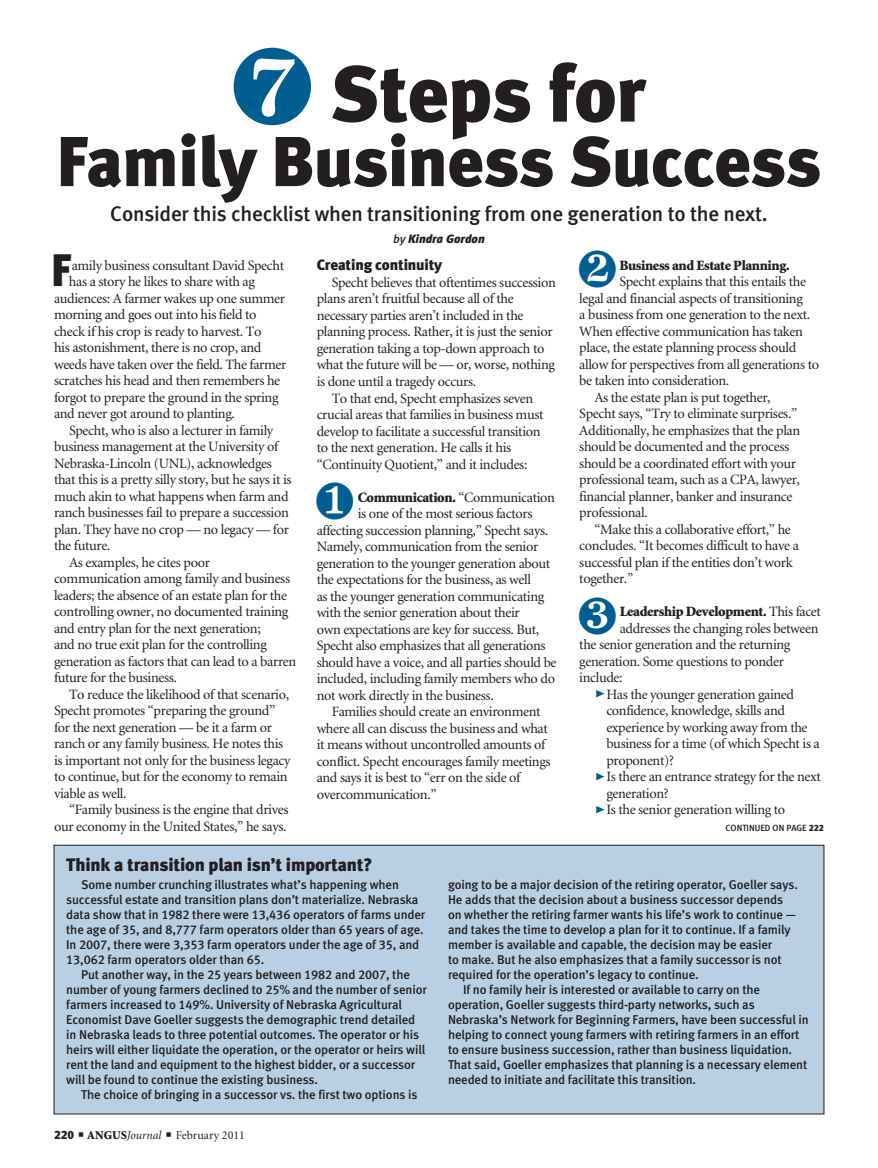
<style>
.page{position:relative;width:878px;height:1168px;background:#fff}
.page>*{position:absolute;margin:0;border:0;box-sizing:border-box;transform-origin:0 0}
.headline{font:79.5px "Meta Black LF";letter-spacing:-.01em;color:#231f20}
.headline-2{font:70.5px "Meta Black LF";letter-spacing:-.01em;color:#231f20}
.Drop_Cap{font:45.45px "Meta Black LF";color:#231f20}
.deck{font:21px "Meta Medium LF";letter-spacing:-.01em;color:#231f20}
.sidebar_headline{font:18px "Meta Black LF";letter-spacing:-.01em;color:#231f20}
.subhead{font:15px "Meta Black LF";letter-spacing:-.01em;color:#231f20}
.body_text{font:14.25px/16.5px "Minion";letter-spacing:-.025em;color:#231f20}
.Drop_Cap-2{font:14.25px "Minion";letter-spacing:-.025em;color:#231f20}
.body_text-2{font:900 14.25px "Minion";letter-spacing:-.025em;color:#231f20}
.sidebar_text{font:12.75px/15px "Meta Medium LF";letter-spacing:-.01em;color:#231f20}
.t1{font:12px "Minion";color:#231f20}
.byline{font:italic 12px "Meta Black LF";color:#231f20}
.t2{font:9px "Meta Medium LF";color:#231f20}
.s1{font-family:"Meta Medium LF"}
.s2{font-weight:400}
.s3{font-family:"Meta Black Caps Expert";font-size:21px;color:#005e90}
.s4{font-family:"Meta Black LF"}
.s5{font-weight:900}
.s6{font-style:italic}
</style>
<div class="page">
<div style="left:54px;top:845px;width:770px;height:269px;background:#b9d0e4"></div>
<p class="headline" style="left:330px;top:46px;width:317px">Steps for</p>
<p class="headline-2" style="left:57px;top:119px;width:766px">Family Business Success</p>
<p class="deck" style="left:110px;top:201px;width:658px">Consider this checklist when transitioning from one generation to the next.</p>
<p class="byline" style="left:393px;top:232px;width:93px"><span class="s1">by</span> Kindra Gordon</p>
<p class="Drop_Cap" style="left:51px;top:243px;width:21px">F</p>
<p class="Drop_Cap-2" style="left:72px;top:258px;width:214px">amily business consultant David Specht</p>
<p class="Drop_Cap-2" style="left:69px;top:275px;width:187px">has a story he likes to share with ag</p>
<p class="Drop_Cap-2" style="left:54px;top:291px;width:233px">audiences: A farmer wakes up one summer</p>
<p class="Drop_Cap-2" style="left:54px;top:308px;width:204px">morning and goes out into his field to</p>
<p class="Drop_Cap-2" style="left:54px;top:324px;width:209px">check if his crop is ready to harvest. To</p>
<p class="Drop_Cap-2" style="left:54px;top:341px;width:209px">his astonishment, there is no crop, and</p>
<p class="Drop_Cap-2" style="left:54px;top:357px;width:234px">weeds have taken over the field. The farmer</p>
<p class="Drop_Cap-2" style="left:54px;top:374px;width:228px">scratches his head and then remembers he</p>
<p class="Drop_Cap-2" style="left:54px;top:390px;width:226px">forgot to prepare the ground in the spring</p>
<p class="Drop_Cap-2" style="left:54px;top:407px;width:182px">and never got around to planting.</p>
<p class="body_text" style="left:54px;top:422px;width:239px;text-indent:15px">Specht, who is also a lecturer in family business management at the University of Nebraska-Lincoln (UNL), acknowledges that this is a pretty silly story, but he says it is much akin to what happens when farm and ranch businesses fail to prepare a succession plan. They have no crop — no legacy — for the future.</p>
<p class="body_text" style="left:54px;top:554px;width:244px;text-indent:15px">As examples, he cites poor communication among family and business leaders; the absence of an estate plan for the controlling owner, no documented training and entry plan for the next generation;<br>and no true exit plan for the controlling generation as factors that can lead to a barren future for the business.</p>
<p class="body_text" style="left:54px;top:686px;width:238px;text-indent:15px">To reduce the likelihood of that scenario, Specht promotes “preparing the ground” for the next generation — be it a farm or ranch or any family business. He notes this is important not only for the business legacy to continue, but for the economy to remain viable as well.</p>
<p class="body_text" style="left:54px;top:802px;width:236px;text-align:right">“Family business is the engine that drives our economy in the United States,” he says.</p>
<p class="subhead" style="left:316px;top:256px;width:127px">Creating continuity</p>
<p class="body_text" style="left:316px;top:275px;width:240px;text-indent:15px">Specht believes that oftentimes succession plans aren’t fruitful because all of the necessary parties aren’t included in the planning process. Rather, it is just the senior generation taking a top-down approach to what the future will be — or, worse, nothing is done until a tragedy occurs.</p>
<p class="body_text" style="left:316px;top:390px;width:228px;text-indent:15px">To that end, Specht emphasizes seven crucial areas that families in business must develop to facilitate a successful transition to the next generation. He calls it his “Continuity Quotient,” and it includes:</p>
<p class="body_text-2" style="left:357px;top:490px;width:199px">Communication. <span class="s2">“Communication</span></p>
<p class="body_text" style="left:357px;top:506px;width:176px">is one of the most serious factors</p>
<p class="body_text" style="left:316px;top:522px;width:233px">affecting succession planning,” Specht says.</p>
<p class="body_text" style="left:316px;top:539px;width:223px">Namely, communication from the senior</p>
<p class="body_text" style="left:316px;top:555px;width:235px">generation to the younger generation about</p>
<p class="body_text" style="left:316px;top:572px;width:216px">the expectations for the business, as well</p>
<p class="body_text" style="left:316px;top:588px;width:229px">as the younger generation communicating</p>
<p class="body_text" style="left:316px;top:605px;width:204px">with the senior generation about their</p>
<p class="body_text" style="left:316px;top:621px;width:224px">own expectations are key for success. But,</p>
<p class="body_text" style="left:316px;top:638px;width:230px">Specht also emphasizes that all generations</p>
<p class="body_text" style="left:316px;top:654px;width:241px">should have a voice, and all parties should be</p>
<p class="body_text" style="left:316px;top:671px;width:240px">included, including family members who do</p>
<p class="body_text" style="left:316px;top:687px;width:178px">not work directly in the business.</p>
<p class="body_text" style="left:316px;top:704px;width:235px;text-indent:15px">Families should create an environment where all can discuss the business and what it means without uncontrolled amounts of conflict. Specht encourages family meetings and says it is best to “err on the side of overcommunication.”</p>
<p class="body_text-2" style="left:619px;top:258px;width:172px">Business and Estate Planning.</p>
<p class="body_text" style="left:619px;top:274px;width:188px">Specht explains that this entails the</p>
<p class="body_text" style="left:579px;top:290px;width:225px">legal and financial aspects of transitioning</p>
<p class="body_text" style="left:579px;top:307px;width:232px">a business from one generation to the next.</p>
<p class="body_text" style="left:579px;top:323px;width:225px">When effective communication has taken</p>
<p class="body_text" style="left:579px;top:340px;width:218px">place, the estate planning process should</p>
<p class="body_text" style="left:579px;top:356px;width:241px">allow for perspectives from all generations to</p>
<p class="body_text" style="left:579px;top:373px;width:151px">be taken into consideration.</p>
<p class="body_text" style="left:579px;top:389px;width:222px;text-indent:15px">As the estate plan is put together, Specht says, “Try to eliminate surprises.” Additionally, he emphasizes that the plan should be documented and the process should be a coordinated effort with your professional team, such as a CPA, lawyer, financial planner, banker and insurance professional.</p>
<p class="body_text" style="left:579px;top:521px;width:221px;text-indent:15px">“Make this a collaborative effort,” he concludes. “It becomes difficult to have a successful plan if the entities don’t work together.”</p>
<p class="body_text-2" style="left:619px;top:604px;width:203px">Leadership Development. <span class="s2">This facet</span></p>
<p class="body_text" style="left:619px;top:620px;width:200px">addresses the changing roles between</p>
<p class="body_text" style="left:579px;top:637px;width:212px">the senior generation and the returning</p>
<p class="body_text" style="left:579px;top:653px;width:206px">generation. Some questions to ponder</p>
<p class="body_text" style="left:579px;top:670px;width:45px">include:</p>
<p class="body_text" style="left:606px;top:686px;width:215px;text-indent:-12px"><span class="s3">@</span>Has the younger generation gained confidence, knowledge, skills and experience by working away from the business for a time (of which Specht is a proponent)?</p>
<p class="body_text" style="left:606px;top:769px;width:216px;text-indent:-12px"><span class="s3">@</span>Is there an entrance strategy for the next generation?</p>
<p class="body_text" style="left:594px;top:802px;width:192px"><span class="s3">@</span>Is the senior generation willing to</p>
<p class="t2" style="left:725px;top:823px;width:100px">CONTINUED ON PAGE <span class="s4">222</span></p>
<p class="sidebar_headline" style="left:66px;top:854px;width:308px">Think a transition plan isn’t important?</p>
<p class="sidebar_text" style="left:66px;top:877px;width:360px;text-indent:15px">Some number crunching illustrates what’s happening when successful estate and transition plans don’t materialize. Nebraska data show that in 1982 there were 13,436 operators of farms under the age of 35, and 8,777 farm operators older than 65 years of age.<br>In 2007, there were 3,353 farm operators under the age of 35, and 13,062 farm operators older than 65.</p>
<p class="sidebar_text" style="left:66px;top:967px;width:362px;text-indent:15px">Put another way, in the 25 years between 1982 and 2007, the number of young farmers declined to 25% and the number of senior farmers increased to 149%. University of Nebraska Agricultural Economist Dave Goeller suggests the demographic trend detailed in Nebraska leads to three potential outcomes. The operator or his heirs will either liquidate the operation, or the operator or heirs will rent the land and equipment to the highest bidder, or a successor will be found to continue the existing business.</p>
<p class="sidebar_text" style="left:81px;top:1087px;width:338px">The choice of bringing in a successor vs. the first two options is</p>
<p class="t1" style="left:54px;top:1129px;width:192px"><span class="s4">220</span> ■ <span class="s5">ANGUS</span><span class="s6">Journal</span> ■ February 2011</p>
<p class="sidebar_text" style="left:448px;top:877px;width:351px">going to be a major decision of the retiring operator, Goeller says.<br>He adds that the decision about a business successor depends on whether the retiring farmer wants his life’s work to continue — and takes the time to develop a plan for it to continue. If a family member is available and capable, the decision may be easier<br>to make. But he also emphasizes that a family successor is not required for the operation’s legacy to continue.</p>
<p class="sidebar_text" style="left:448px;top:982px;width:362px;text-indent:15px">If no family heir is interested or available to carry on the operation, Goeller suggests third-party networks, such as Nebraska’s Network for Beginning Farmers, have been successful in helping to connect young farmers with retiring farmers in an effort to ensure business succession, rather than business liquidation.<br>That said, Goeller emphasizes that planning is a necessary element needed to initiate and facilitate this transition.</p>
</div>
